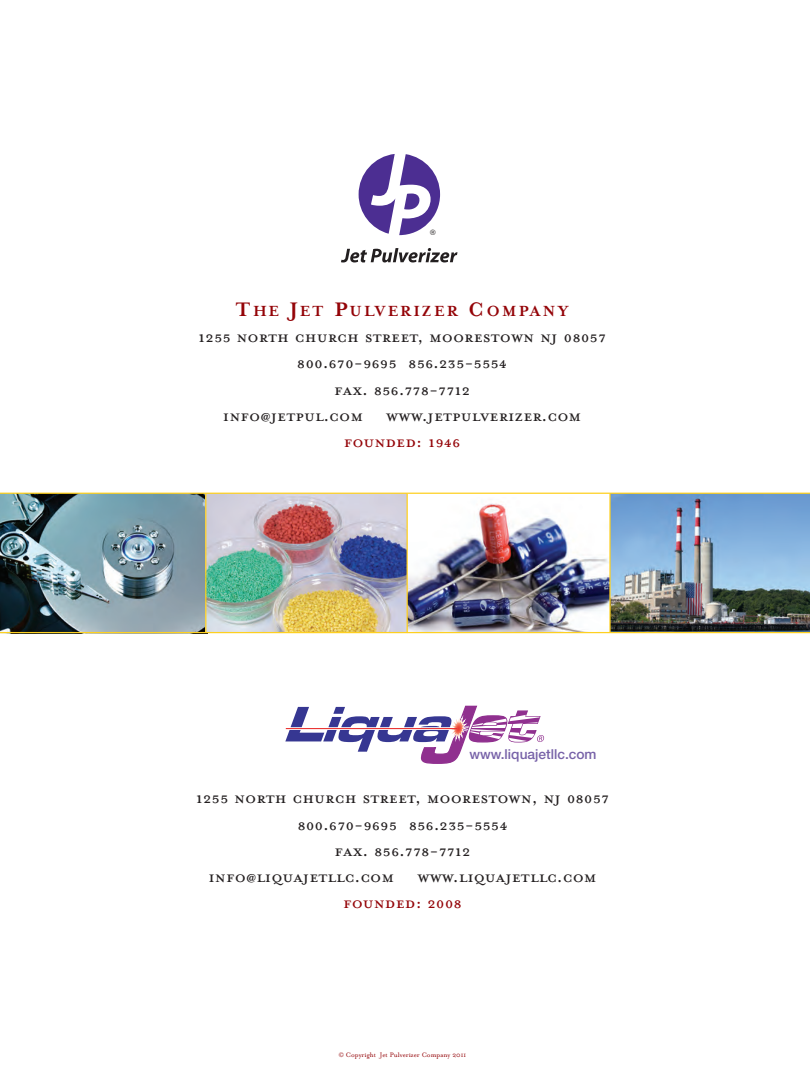
<style>
.page{position:relative;width:810px;height:1080px;background:#fff}
.page>*{position:absolute;margin:0;border:0;box-sizing:border-box;transform-origin:0 0}
.t1{font:22.5px/26.2px "Mrs Eaves All Petite Caps";color:#231f20;text-align:center}
.t2{font:22.5px "Mrs Eaves All Petite Caps";color:#940408}
.t3{font:700 16.88px "Mrs Eaves";letter-spacing:.11em;color:#940408}
.t4{font:500 13.75px "Helvetica Neue";color:#7762a8}
.t5{font:7.5px "Mrs Eaves Roman";color:#940408}
.t6{font:7.5px "Helvetica";color:#231f20}
.s1{font-size:22.5px}
</style>
<div class="page">
<svg style="left:341px;top:248px;width:117px;height:14px"></svg>
<svg style="left:359px;top:154px;width:81px;height:81px"></svg>
<svg style="left:285px;top:706px;width:259px;height:58px"></svg>
<img style="left:0;top:494px;width:205px;height:138px">
<img style="left:206px;top:494px;width:201px;height:138px">
<img style="left:611px;top:494px;width:199px;height:138px">
<img style="left:408px;top:503px;width:201px;height:129px">
<hr style="left:0;top:493px;width:810px;height:1px;background:#fed020">
<hr style="left:0;top:632px;width:810px;height:1px;background:#fed020">
<hr style="left:609px;top:493px;width:2px;height:139px;background:#fed020">
<hr style="left:407px;top:493px;width:1px;height:140px;background:#fed020">
<hr style="left:205px;top:493px;width:1px;height:139px;background:#fed020">
<p class="t6" style="left:430px;top:228px;width:7px">®</p>
<p class="t3" style="left:236px;top:300px;width:334px"><span class="s1">T</span>HE <span class="s1">J</span>ET <span class="s1">P</span>ULVERIZER <span class="s1">C</span>OMPANY</p>
<p class="t1" style="left:198px;top:321px;width:409px">1255 North Church Street, Moorestown NJ 08057<br>800.670-9695 856.235-5554<br>Fax. 856.778-7712<br>Info@jetpul.com www.jetpulverizer.com</p>
<p class="t2" style="left:344px;top:426px;width:118px">Founded: 1946</p>
<p class="t4" style="left:469px;top:749px;width:129px">www.liquajetllc.com</p>
<p class="t1" style="left:196px;top:782px;width:415px">1255 North Church Street, Moorestown, NJ 08057<br>800.670-9695 856.235-5554<br>Fax. 856.778-7712<br>info@liquajetllc.com WWW.LIQUAJETLLC.COM</p>
<p class="t2" style="left:343px;top:887px;width:120px">Founded: 2008</p>
<p class="t5" style="left:339px;top:1050px;width:129px">© Copyright Jet Pulverizer Company 2011</p>
</div>
